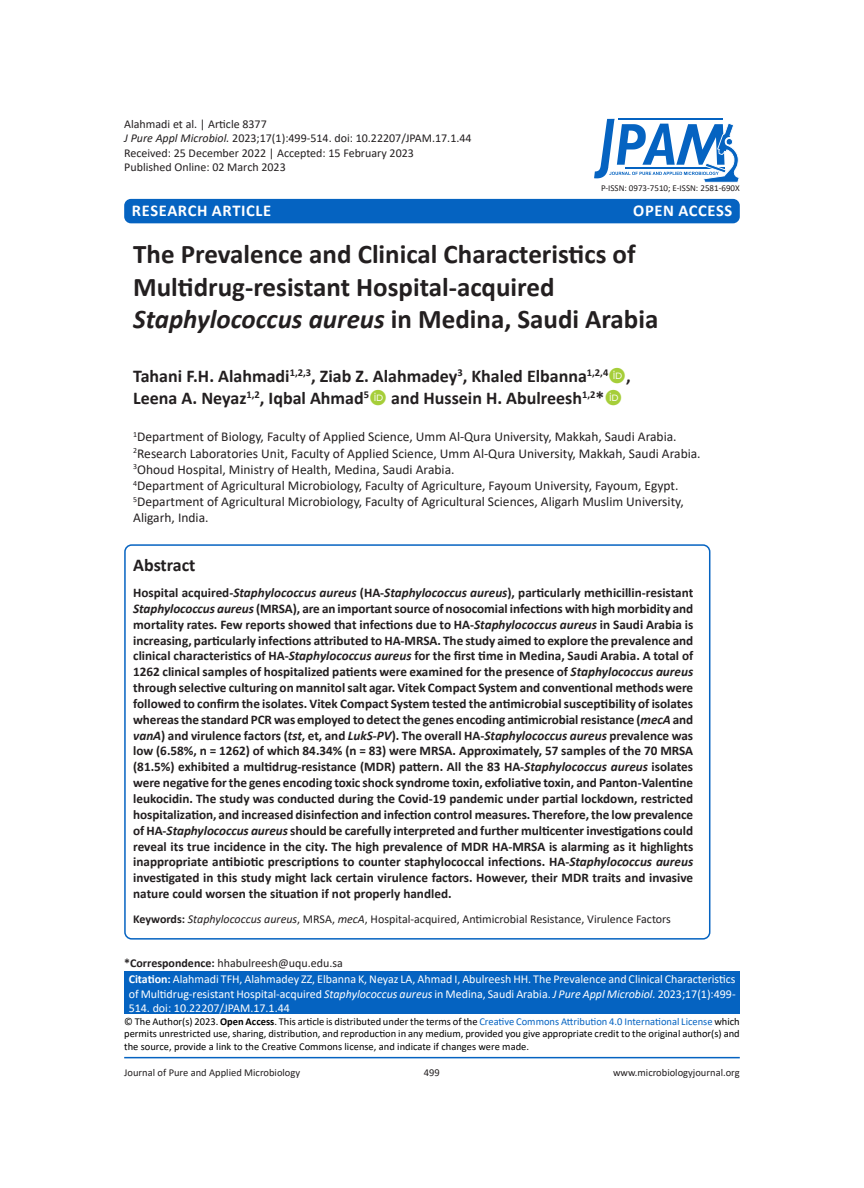
<style>
.page{position:relative;width:864px;height:1188px;background:#fff}
.page>*{position:absolute;margin:0;border:0;box-sizing:border-box;transform-origin:0 0}
.JPAM_Heading{font:700 27px/32.4px "Calibri";color:#231f20}
.JPAM_Heading-2{font:italic 700 27px "Calibri";color:#231f20}
.JPAM_Author_Name{font:700 18px "Calibri";color:#231f20}
.JPAM_ABSTRACT{font:700 18px "Calibri";color:#231f20}
.t1{font:700 16.5px "Calibri";letter-spacing:.04em;color:#fff}
.JPAM_Adds___Keys{font:13.5px "Calibri";color:#231f20}
.JPAM_ABSTRACT-2{font:700 13.2px/15.9px "Calibri";color:#231f20;text-align:justify}
.JPAM_ABSTRACT-3{font:12px "Calibri";color:#231f20}
.JPAM_Body_text{font:12px/14.4px "Calibri";color:#fff;text-align:justify}
.JPAM_Body_text-2{font:12px "Calibri";color:#231f20}
.Body_text{font:10.5px/12.6px "Calibri";color:#000;text-align:justify}
.t2{font:10.5px "Calibri";color:#231f20}
.t3{font:9px "Calibri";color:#231f20}
.s1{font-style:italic}
.s2{font-style:normal}
.s3{font-weight:700}
.s4{color:#0563c1}
</style>
<div class="page">
<div style="left:124px;top:971px;width:616px;height:43px;background:#0563c1"></div>
<hr style="left:124px;top:1057px;width:616px;height:1px;background:#0563c1">
<div style="left:124px;top:199px;width:616px;height:24px;background:#0563c1;border-radius:7px"></div>
<svg style="left:594px;top:119px;width:145px;height:64px"></svg>
<div style="left:124px;top:544px;width:586px;height:396px;border:2px solid #0563c1;border-radius:7px"></div>
<p class="JPAM_ABSTRACT-3" style="left:124px;top:115px;width:144px">Alahmadi et al. | Article 8377</p>
<p class="JPAM_ABSTRACT-3" style="left:124px;top:130px;width:349px"><span class="s1">J Pure Appl Microbiol.</span> 2023;17(1):499-514. doi: 10.22207/JPAM.17.1.44</p>
<p class="JPAM_ABSTRACT-3" style="left:124px;top:144px;width:291px">Received: 25 December 2022 | Accepted: 15 February 2023</p>
<p class="JPAM_ABSTRACT-3" style="left:124px;top:159px;width:163px">Published Online: 02 March 2023</p>
<p class="t1" style="left:132px;top:198px;width:141px">RESEARCH ARTICLE</p>
<p class="t1" style="left:633px;top:198px;width:101px">OPEN ACCESS</p>
<p class="t3" style="left:601px;top:182px;width:140px">P-ISSN: 0973-7510; E-ISSN: 2581-690X</p>
<p class="JPAM_Heading" style="left:133px;top:238px;width:504px">The Prevalence and Clinical Characteristics of<br>Multidrug-resistant Hospital-acquired</p>
<p class="JPAM_Heading-2" style="left:133px;top:300px;width:527px">Staphylococcus aureus <span class="s2">in Medina, Saudi Arabia</span></p>
<p class="JPAM_Author_Name" style="left:133px;top:363px;width:499px">Tahani F.H. Alahmadi<sup>1,2,3</sup>, Ziab Z. Alahmadey<sup>3</sup>, Khaled Elbanna<sup>1,2,4</sup> ,</p>
<p class="JPAM_Author_Name" style="left:133px;top:385px;width:473px">Leena A. Neyaz<sup>1,2</sup>, Iqbal Ahmad<sup>5</sup> and Hussein H. Abulreesh<sup>1,2</sup>*</p>
<p class="JPAM_Adds___Keys" style="left:133px;top:428px;width:545px"><sup>1</sup>Department of Biology, Faculty of Applied Science, Umm Al-Qura University, Makkah, Saudi Arabia.</p>
<p class="JPAM_Adds___Keys" style="left:133px;top:444px;width:569px"><sup>2</sup>Research Laboratories Unit, Faculty of Applied Science, Umm Al-Qura University, Makkah, Saudi Arabia.</p>
<p class="JPAM_Adds___Keys" style="left:133px;top:460px;width:323px"><sup>3</sup>Ohoud Hospital, Ministry of Health, Medina, Saudi Arabia.</p>
<p class="JPAM_Adds___Keys" style="left:133px;top:476px;width:547px"><sup>4</sup>Department of Agricultural Microbiology, Faculty of Agriculture, Fayoum University, Fayoum, Egypt.</p>
<p class="JPAM_Adds___Keys" style="left:133px;top:492px;width:552px"><sup>5</sup>Department of Agricultural Microbiology, Faculty of Agricultural Sciences, Aligarh Muslim University,</p>
<p class="JPAM_Adds___Keys" style="left:133px;top:509px;width:77px">Aligarh, India.</p>
<p class="JPAM_ABSTRACT" style="left:133px;top:552px;width:64px">Abstract</p>
<p class="JPAM_ABSTRACT-2" style="left:133px;top:585px;width:562px">Hospital acquired-<span class="s1">Staphylococcus aureus</span> (HA-<span class="s1">Staphylococcus aureus</span>), particularly methicillin-resistant <span class="s1">Staphylococcus aureus</span> (MRSA), are an important source of nosocomial infections with high morbidity and mortality rates. Few reports showed that infections due to HA-<span class="s1">Staphylococcus aureus</span> in Saudi Arabia is increasing, particularly infections attributed to HA-MRSA. The study aimed to explore the prevalence and clinical characteristics of HA-<span class="s1">Staphylococcus aureus</span> for the first time in Medina, Saudi Arabia. A total of 1262 clinical samples of hospitalized patients were examined for the presence of <span class="s1">Staphylococcus aureus </span>through selective culturing on mannitol salt agar. Vitek Compact System and conventional methods were followed to confirm the isolates. Vitek Compact System tested the antimicrobial susceptibility of isolates whereas the standard PCR was employed to detect the genes encoding antimicrobial resistance (<span class="s1">mecA</span> and <span class="s1">vanA</span>) and virulence factors (<span class="s1">tst</span>, et, and <span class="s1">LukS-PV</span>). The overall HA-<span class="s1">Staphylococcus aureus</span> prevalence was low (6.58%, n = 1262) of which 84.34% (n = 83) were MRSA. Approximately, 57 samples of the 70 MRSA (81.5%) exhibited a multidrug-resistance (MDR) pattern. All the 83 HA-<span class="s1">Staphylococcus aureus</span> isolates were negative for the genes encoding toxic shock syndrome toxin, exfoliative toxin, and Panton-Valentine leukocidin. The study was conducted during the Covid-19 pandemic under partial lockdown, restricted hospitalization, and increased disinfection and infection control measures. Therefore, the low prevalence of HA-<span class="s1">Staphylococcus aureus</span> should be carefully interpreted and further multicenter investigations could reveal its true incidence in the city. The high prevalence of MDR HA-MRSA is alarming as it highlights inappropriate antibiotic prescriptions to counter staphylococcal infections. HA-<span class="s1">Staphylococcus aureus </span>investigated in this study might lack certain virulence factors. However, their MDR traits and invasive nature could worsen the situation if not properly handled.</p>
<p class="JPAM_ABSTRACT-3" style="left:133px;top:911px;width:539px"><span class="s3">Keywords:</span> <span class="s1">Staphylococcus aureus</span>, MRSA, <span class="s1">mecA</span>, Hospital-acquired, Antimicrobial Resistance, Virulence Factors</p>
<p class="JPAM_Body_text-2" style="left:124px;top:955px;width:220px"><span class="s3">*Correspondence:</span> hhabulreesh@uqu.edu.sa</p>
<p class="JPAM_Body_text" style="left:129px;top:972px;width:609px"><span class="s3">Citation:</span> Alahmadi TFH, Alahmadey ZZ, Elbanna K, Neyaz LA, Ahmad I, Abulreesh HH. The Prevalence and Clinical Characteristics of Multidrug-resistant Hospital-acquired <span class="s1">Staphylococcus aureus</span> in Medina, Saudi Arabia. <span class="s1">J Pure Appl Microbiol.</span> 2023;17(1):499- 514. doi: 10.22207/JPAM.17.1.44</p>
<p class="Body_text" style="left:124px;top:1015px;width:617px">© The Author(s) 2023. <span class="s3">Open Access</span>. This article is distributed under the terms of the <span class="s4">Creative Commons Attribution 4.0 International License</span> which permits unrestricted use, sharing, distribution, and reproduction in any medium, provided you give appropriate credit to the original author(s) and the source, provide a link to the Creative Commons license, and indicate if changes were made.</p>
<p class="t2" style="left:124px;top:1065px;width:177px">Journal of Pure and Applied Microbiology</p>
<p class="t2" style="left:424px;top:1065px;width:17px">499</p>
<p class="t2" style="left:613px;top:1065px;width:128px">www.microbiologyjournal.org</p>
</div>
